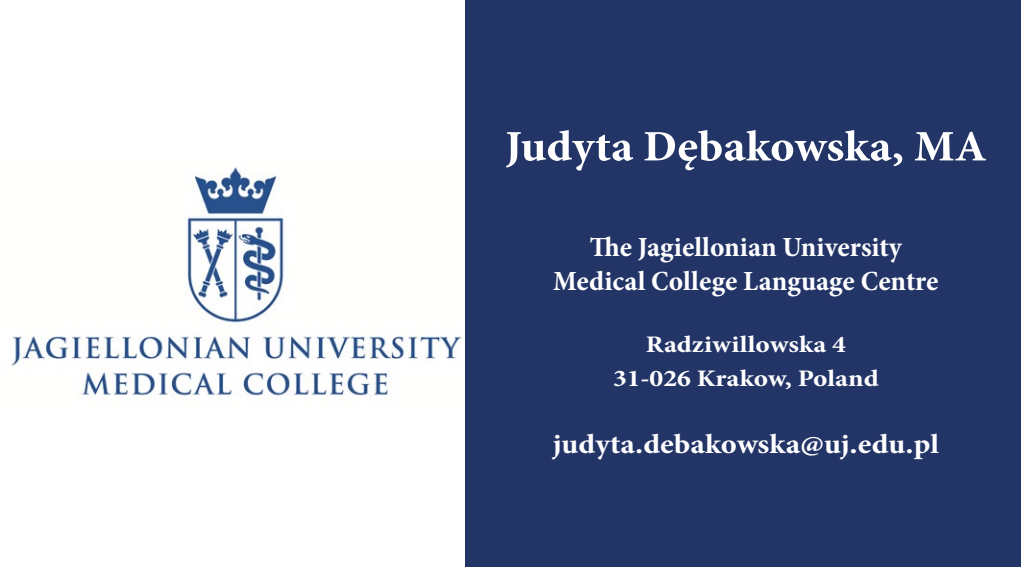
<style>
.page{position:relative;width:1021px;height:567px;background:#fff}
.page>*{position:absolute;margin:0;border:0;box-sizing:border-box;transform-origin:0 0}
.t1{font:700 condensed 44px "Minion Pro";color:#fff;scale:1.15 1}
.t2{font:700 condensed 28px/33.6px "Minion Pro";color:#fff;text-align:center;scale:1.06 1}
.t3{font:700 condensed 28px "Minion Pro";color:#fff;scale:1.18 1}
.t4{font:700 condensed 24px/33.6px "Minion Pro";color:#fff;text-align:center;scale:1.23 1}
</style>
<div class="page">
<img style="left:11px;top:164px;width:451px;height:232px">
<div style="left:465px;top:0;width:555px;height:567px;background:#233467"></div>
<h1 class="t1" style="left:505px;top:116px;width:420px">Judyta Dębakowska, MA</h1>
<p class="t2" style="left:553px;top:231px;width:365px">The Jagiellonian University<br>Medical College Language Centre</p>
<p class="t4" style="left:613px;top:328px;width:217px">Radziwillowska 4<br>31-026 Krakow, Poland</p>
<p class="t3" style="left:553px;top:425px;width:329px">judyta.debakowska@uj.edu.pl</p>
</div>
